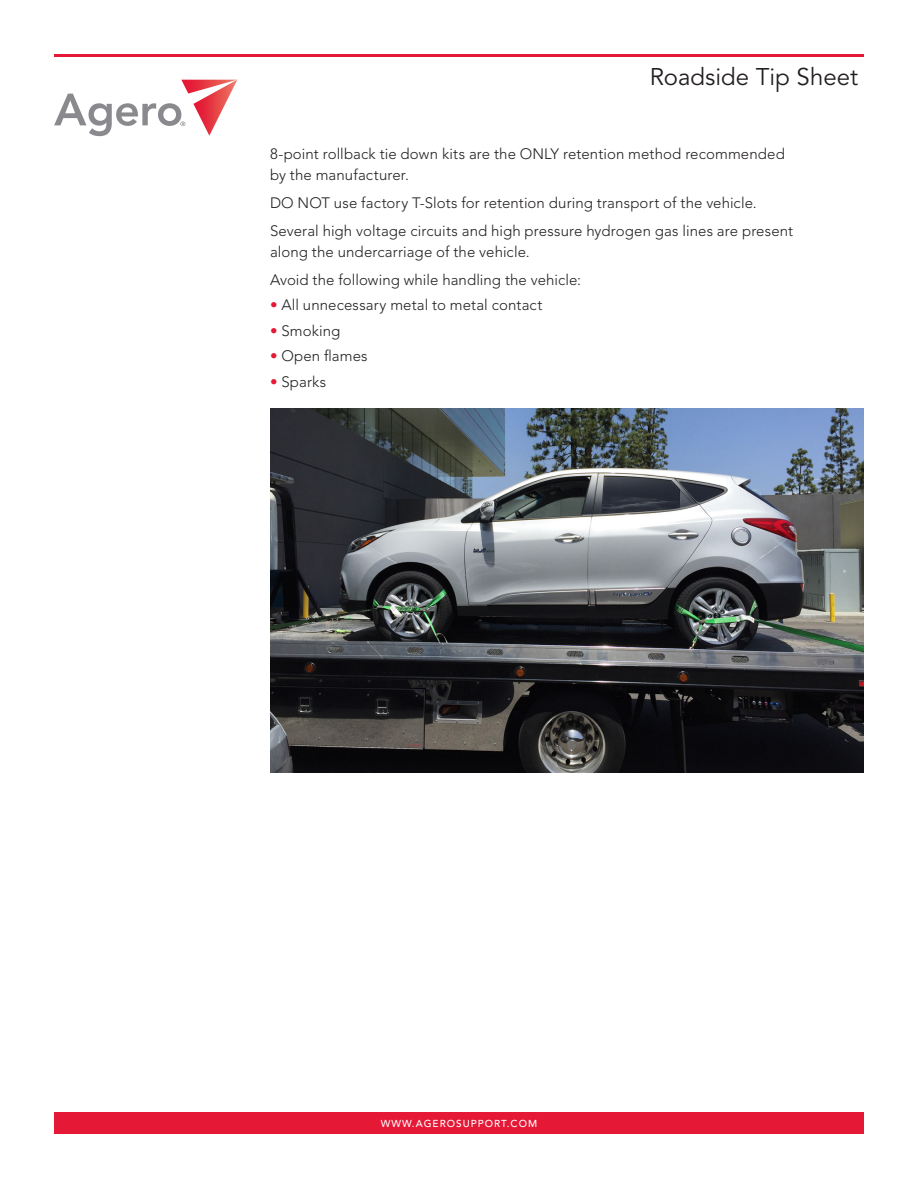
<style>
.page{position:relative;width:918px;height:1188px;background:#fff}
.page>*{position:absolute;margin:0;border:0;box-sizing:border-box;transform-origin:0 0}
.t1{font:24px "Avenir";color:#231f20}
.t2{font:300 15px/27.8px "Avenir";letter-spacing:.005em;color:#231f20}
.t3{font:500 10.05px "Avenir";letter-spacing:.1em;color:#fff}
.s1{color:#e51836}
</style>
<div class="page">
<svg style="left:54px;top:80px;width:183px;height:56px"></svg>
<div style="left:54px;top:1112px;width:810px;height:22px;background:#e51836"></div>
<hr style="left:54px;top:54px;width:810px;height:3px;background:#e51836">
<img style="left:270px;top:408px;width:594px;height:364px">
<h1 class="t1" style="left:650px;top:63px;width:210px">Roadside Tip Sheet</h1>
<p class="t2" style="left:270px;top:144px;width:516px;line-height:21px">8-point rollback tie down kits are the ONLY retention method recommended by the manufacturer.</p>
<p class="t2" style="left:270px;top:189px;width:525px">DO NOT use factory T-Slots for retention during transport of the vehicle.<br>Several high voltage circuits and high pressure hydrogen gas lines are present</p>
<p class="t2" style="left:270px;top:238px;width:313px">along the undercarriage of the vehicle.<br>Avoid the following while handling the vehicle:</p>
<p class="t2" style="left:270px;top:291px;width:274px"><span class="s1">•</span> All unnecessary metal to metal contact</p>
<p class="t2" style="left:270px;top:316px;width:72px"><span class="s1">•</span> Smoking</p>
<p class="t2" style="left:270px;top:342px;width:99px"><span class="s1">•</span> Open flames</p>
<p class="t2" style="left:270px;top:367px;width:58px"><span class="s1">•</span> Sparks</p>
<p class="t3" style="left:381px;top:1118px;width:158px">WWW.AGEROSUPPORT.COM</p>
</div>
